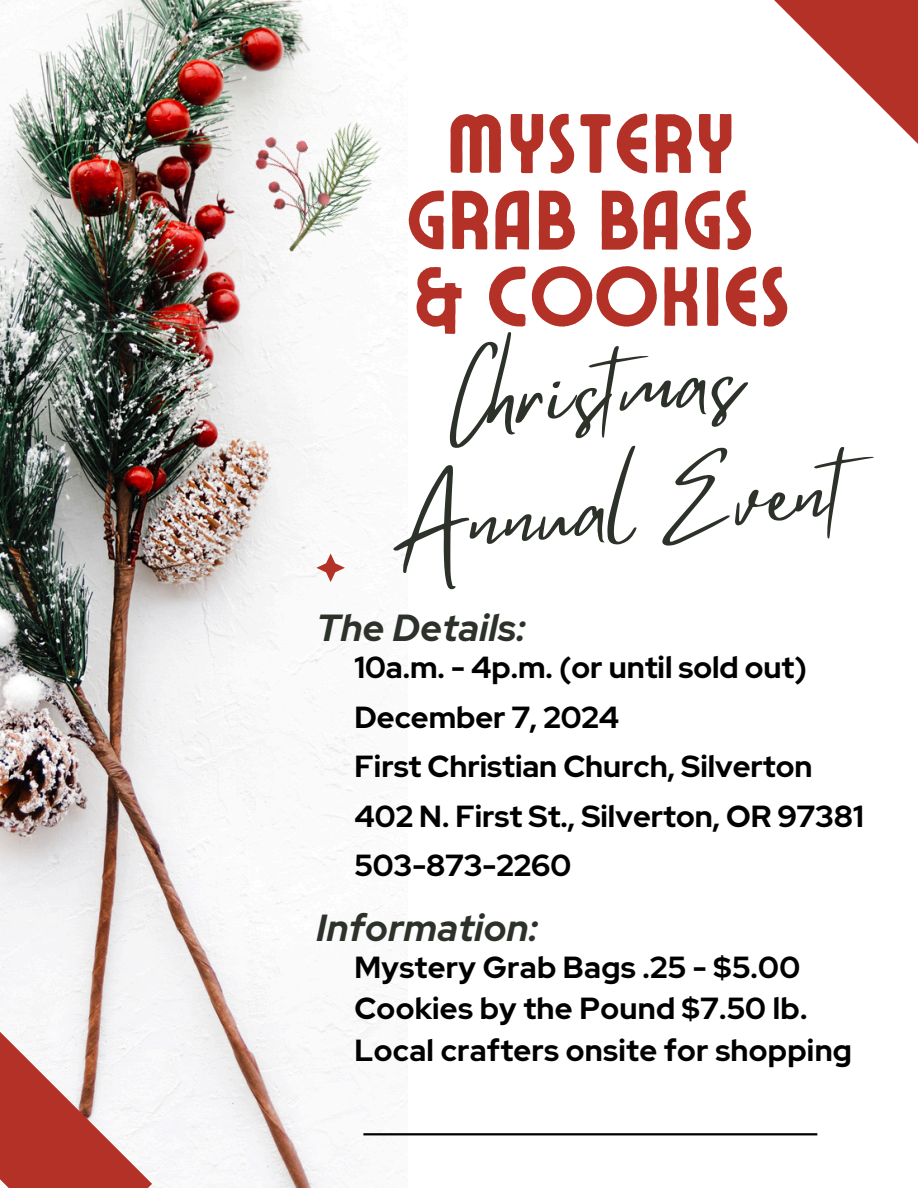
<style>
.page{position:relative;width:918px;height:1188px;background:#fff}
.page>*{position:absolute;margin:0;border:0;box-sizing:border-box;transform-origin:0 0}
.t1{font:85.8px/119.4px "Mistrully";color:#2c322a;text-align:center}
.t2{font:84px/76.5px "Ayr Lucidity Condensed";letter-spacing:.135em;color:#b33127;text-align:center}
.t3{font:italic 700 37.65px "Red Hat Display";letter-spacing:.01em;color:#2c322a}
.t4{font:700 30.45px "Red Hat Display";color:#000}
</style>
<div class="page">
<img style="left:0;top:0;width:407px;height:1188px">
<svg style="left:316px;top:554px;width:29px;height:28px"></svg>
<svg style="left:774px;top:0;width:144px;height:144px"></svg>
<svg style="left:0;top:1011px;width:152px;height:177px"></svg>
<hr style="left:363px;top:1133px;width:454px;height:2px;background:#000">
<img style="left:254px;top:114px;width:153px;height:138px">
<img style="left:246px;top:125px;width:95px;height:116px">
<h1 class="t2" style="left:407px;top:101px;width:380px">MYSTERY<br>GRAB BAGS &amp; COOKIES</h1>
<h2 class="t1" style="left:372px;top:349px;width:460px;rotate:-5deg">Christmas<br>Annual Event</h2>
<p class="t3" style="left:316px;top:603px;width:211px">The Details:</p>
<p class="t4" style="left:355px;top:647px;width:454px">10a.m. - 4p.m. (or until sold out)</p>
<h3 class="t4" style="left:355px;top:697px;width:266px">December 7, 2024</h3>
<p class="t4" style="left:355px;top:746px;width:460px">First Christian Church, Silverton</p>
<p class="t4" style="left:355px;top:796px;width:511px">402 N. First St., Silverton, OR 97381</p>
<p class="t4" style="left:355px;top:845px;width:218px">503-873-2260</p>
<p class="t3" style="left:316px;top:902px;width:223px">Information:</p>
<h3 class="t4" style="left:355px;top:947px;width:447px">Mystery Grab Bags .25 - $5.00</h3>
<p class="t4" style="left:355px;top:988px;width:454px">Cookies by the Pound $7.50 lb.</p>
<p class="t4" style="left:355px;top:1030px;width:499px">Local crafters onsite for shopping</p>
</div>
